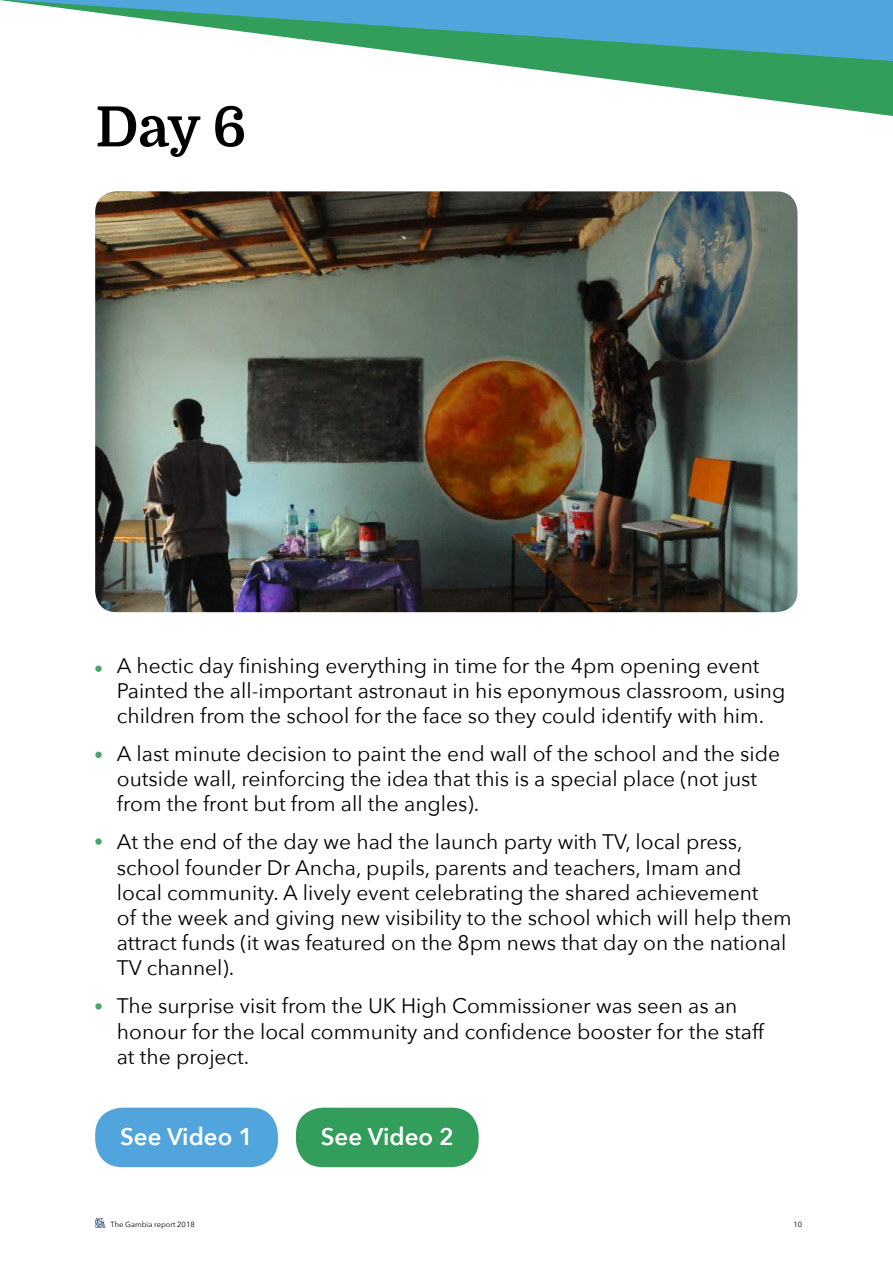
<style>
.page{position:relative;width:893px;height:1263px;background:#fff}
.page>*{position:absolute;margin:0;border:0;box-sizing:border-box;transform-origin:0 0}
.t1{font:700 55.5px "Domine";color:#000}
.t2{font:600 24px "Avenir Next";color:#fff}
.t3{font:21px/25.2px "Avenir Next";color:#000}
.t4{font:7.5px "Avenir Next";color:#000}
</style>
<div class="page">
<svg style="left:0;top:0;width:893px;height:116px"></svg>
<img style="left:95px;top:191px;width:702px;height:421px">
<div style="left:95px;top:1108px;width:183px;height:59px;background:#52a4dd;border-radius:27px"></div>
<div style="left:296px;top:1108px;width:183px;height:59px;background:#339d5c;border-radius:27px"></div>
<svg style="left:95px;top:665px;width:7px;height:7px"></svg>
<div style="left:95px;top:752px;width:7px;height:6px;background:#47a66c;border-radius:50%"></div>
<svg style="left:95px;top:838px;width:7px;height:7px"></svg>
<svg style="left:95px;top:1003px;width:7px;height:6px"></svg>
<svg style="left:95px;top:1218px;width:10px;height:9px"></svg>
<h1 class="t1" style="left:95px;top:96px;width:153px">Day 6</h1>
<p class="t3" style="left:117px;top:652px;width:670px">A hectic day finishing everything in time for the 4pm opening event<br>Painted the all-important astronaut in his eponymous classroom, using children from the school for the face so they could identify with him.</p>
<p class="t3" style="left:117px;top:740px;width:665px">A last minute decision to paint the end wall of the school and the side outside wall, reinforcing the idea that this is a special place (not just from the front but from all the angles).</p>
<p class="t3" style="left:117px;top:829px;width:676px">At the end of the day we had the launch party with TV, local press, school founder Dr Ancha, pupils, parents and teachers, Imam and local community. A lively event celebrating the shared achievement<br>of the week and giving new visibility to the school which will help them attract funds (it was featured on the 8pm news that day on the national TV channel).</p>
<p class="t3" style="left:117px;top:992px;width:649px">The surprise visit from the UK High Commissioner was seen as an honour for the local community and confidence booster for the staff at the project.</p>
<p class="t2" style="left:120px;top:1116px;width:134px">See Video 1</p>
<p class="t2" style="left:321px;top:1116px;width:134px">See Video 2</p>
<p class="t4" style="left:111px;top:1218px;width:86px">The Gambia report 2018</p>
<p class="t4" style="left:793px;top:1218px;width:10px">10</p>
</div>
